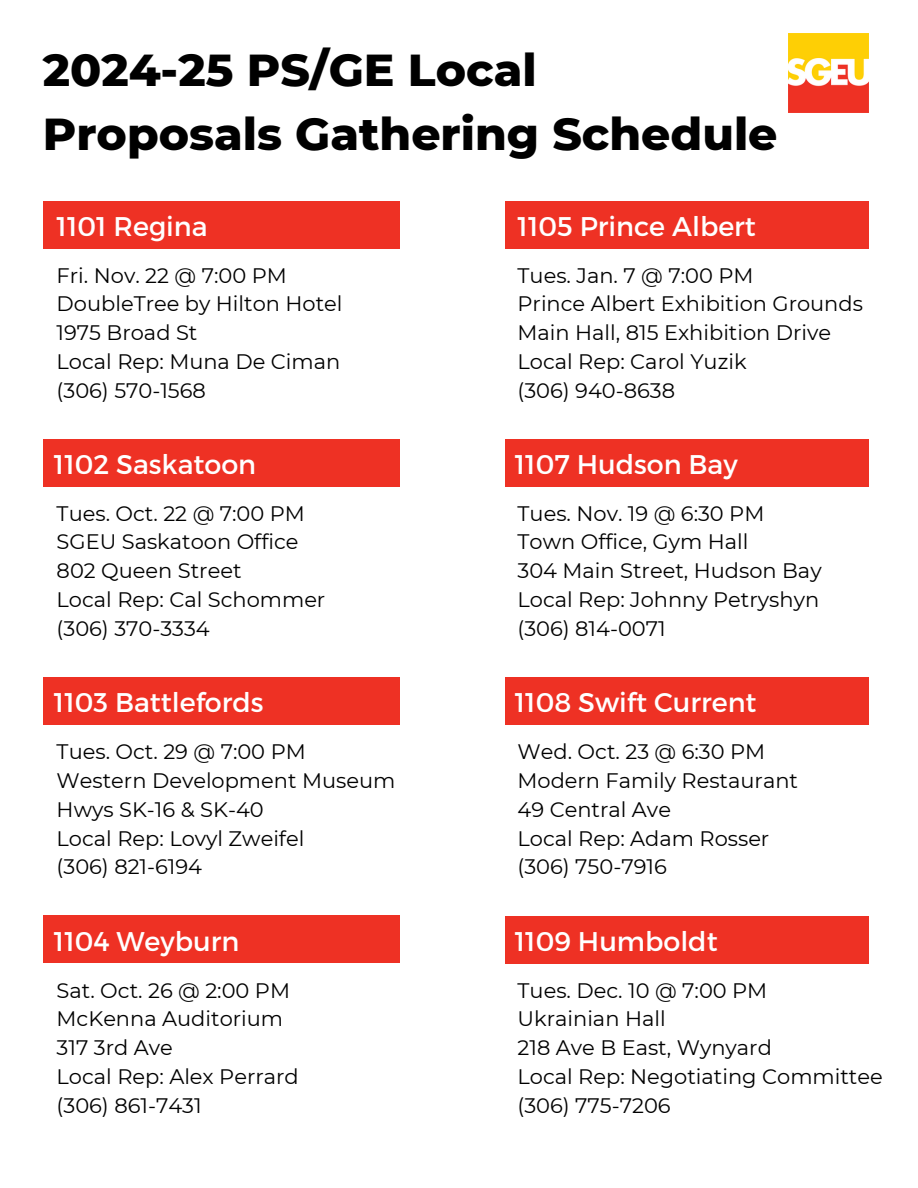
<style>
.page{position:relative;width:918px;height:1188px;background:#fff}
.page>*{position:absolute;margin:0;border:0;box-sizing:border-box;transform-origin:0 0}
.t1{font:800 45.6px/63px "Montserrat";color:#000}
.t2{font:27px "Montserrat";color:#fff}
.t3{font:21px "Montserrat";color:#000}
</style>
<div class="page">
<img style="left:788px;top:34px;width:80px;height:78px">
<div style="left:44px;top:201px;width:356px;height:47px;background:#ee3124"></div>
<div style="left:44px;top:439px;width:356px;height:48px;background:#ee3124"></div>
<div style="left:44px;top:678px;width:356px;height:47px;background:#ee3124"></div>
<div style="left:44px;top:916px;width:356px;height:47px;background:#ee3124"></div>
<div style="left:505px;top:201px;width:363px;height:47px;background:#ee3124"></div>
<div style="left:505px;top:439px;width:363px;height:48px;background:#ee3124"></div>
<div style="left:505px;top:678px;width:363px;height:47px;background:#ee3124"></div>
<div style="left:505px;top:916px;width:363px;height:47px;background:#ee3124"></div>
<p class="t1" style="left:43px;top:39px;width:736px">2024-25 PS/GE Local<br>Proposals Gathering Schedule</p>
<p class="t2" style="left:57px;top:208px;width:153px">1101 Regina</p>
<h2 class="t3" style="left:57px;top:262px;width:232px">Fri. Nov. 22 @ 7:00 PM</h2>
<p class="t3" style="left:57px;top:291px;width:287px">DoubleTree by Hilton Hotel</p>
<p class="t3" style="left:57px;top:320px;width:142px">1975 Broad St</p>
<p class="t3" style="left:57px;top:349px;width:285px">Local Rep: Muna De Ciman</p>
<p class="t3" style="left:57px;top:377px;width:151px">(306) 570-1568</p>
<p class="t2" style="left:54px;top:447px;width:204px">1102 Saskatoon</p>
<h2 class="t3" style="left:57px;top:500px;width:250px">Tues. Oct. 22 @ 7:00 PM</h2>
<p class="t3" style="left:57px;top:529px;width:243px">SGEU Saskatoon Office</p>
<p class="t3" style="left:57px;top:558px;width:186px">802 Queen Street</p>
<p class="t3" style="left:57px;top:587px;width:270px">Local Rep: Cal Schommer</p>
<p class="t3" style="left:57px;top:616px;width:155px">(306) 370-3334</p>
<p class="t2" style="left:54px;top:685px;width:211px">1103 Battlefords</p>
<h2 class="t3" style="left:57px;top:739px;width:251px">Tues. Oct. 29 @ 7:00 PM</h2>
<p class="t3" style="left:57px;top:768px;width:340px">Western Development Museum</p>
<p class="t3" style="left:57px;top:796px;width:209px">Hwys SK-16 &amp; SK-40</p>
<p class="t3" style="left:57px;top:825px;width:249px">Local Rep: Lovyl Zweifel</p>
<p class="t3" style="left:57px;top:854px;width:147px">(306) 821-6194</p>
<p class="t2" style="left:54px;top:923px;width:187px">1104 Weyburn</p>
<h2 class="t3" style="left:57px;top:977px;width:235px">Sat. Oct. 26 @ 2:00 PM</h2>
<p class="t3" style="left:57px;top:1006px;width:228px">McKenna Auditorium</p>
<p class="t3" style="left:57px;top:1035px;width:118px">317 3rd Ave</p>
<p class="t3" style="left:57px;top:1064px;width:244px">Local Rep: Alex Perrard</p>
<p class="t3" style="left:57px;top:1092px;width:146px">(306) 861-7431</p>
<h2 class="t2" style="left:518px;top:208px;width:240px">1105 Prince Albert</h2>
<p class="t3" style="left:518px;top:262px;width:237px">Tues. Jan. 7 @ 7:00 PM</p>
<p class="t3" style="left:518px;top:291px;width:347px">Prince Albert Exhibition Grounds</p>
<p class="t3" style="left:518px;top:320px;width:315px">Main Hall, 815 Exhibition Drive</p>
<p class="t3" style="left:518px;top:349px;width:231px">Local Rep: Carol Yuzik</p>
<p class="t3" style="left:518px;top:377px;width:159px">(306) 940-8638</p>
<h2 class="t2" style="left:515px;top:447px;width:224px">1107 Hudson Bay</h2>
<p class="t3" style="left:518px;top:500px;width:248px">Tues. Nov. 19 @ 6:30 PM</p>
<p class="t3" style="left:518px;top:529px;width:232px">Town Office, Gym Hall</p>
<p class="t3" style="left:518px;top:558px;width:306px">304 Main Street, Hudson Bay</p>
<p class="t3" style="left:518px;top:587px;width:303px">Local Rep: Johnny Petryshyn</p>
<p class="t3" style="left:518px;top:616px;width:150px">(306) 814-0071</p>
<h2 class="t2" style="left:515px;top:685px;width:243px">1108 Swift Current</h2>
<p class="t3" style="left:518px;top:739px;width:249px">Wed. Oct. 23 @ 6:30 PM</p>
<p class="t3" style="left:518px;top:768px;width:282px">Modern Family Restaurant</p>
<p class="t3" style="left:518px;top:796px;width:155px">49 Central Ave</p>
<p class="t3" style="left:518px;top:825px;width:253px">Local Rep: Adam Rosser</p>
<p class="t3" style="left:518px;top:854px;width:151px">(306) 750-7916</p>
<h2 class="t2" style="left:515px;top:923px;width:204px">1109 Humboldt</h2>
<p class="t3" style="left:518px;top:977px;width:251px">Tues. Dec. 10 @ 7:00 PM</p>
<p class="t3" style="left:518px;top:1006px;width:150px">Ukrainian Hall</p>
<p class="t3" style="left:518px;top:1035px;width:256px">218 Ave B East, Wynyard</p>
<p class="t3" style="left:518px;top:1064px;width:367px">Local Rep: Negotiating Committee</p>
<p class="t3" style="left:518px;top:1092px;width:155px">(306) 775-7206</p>
</div>
